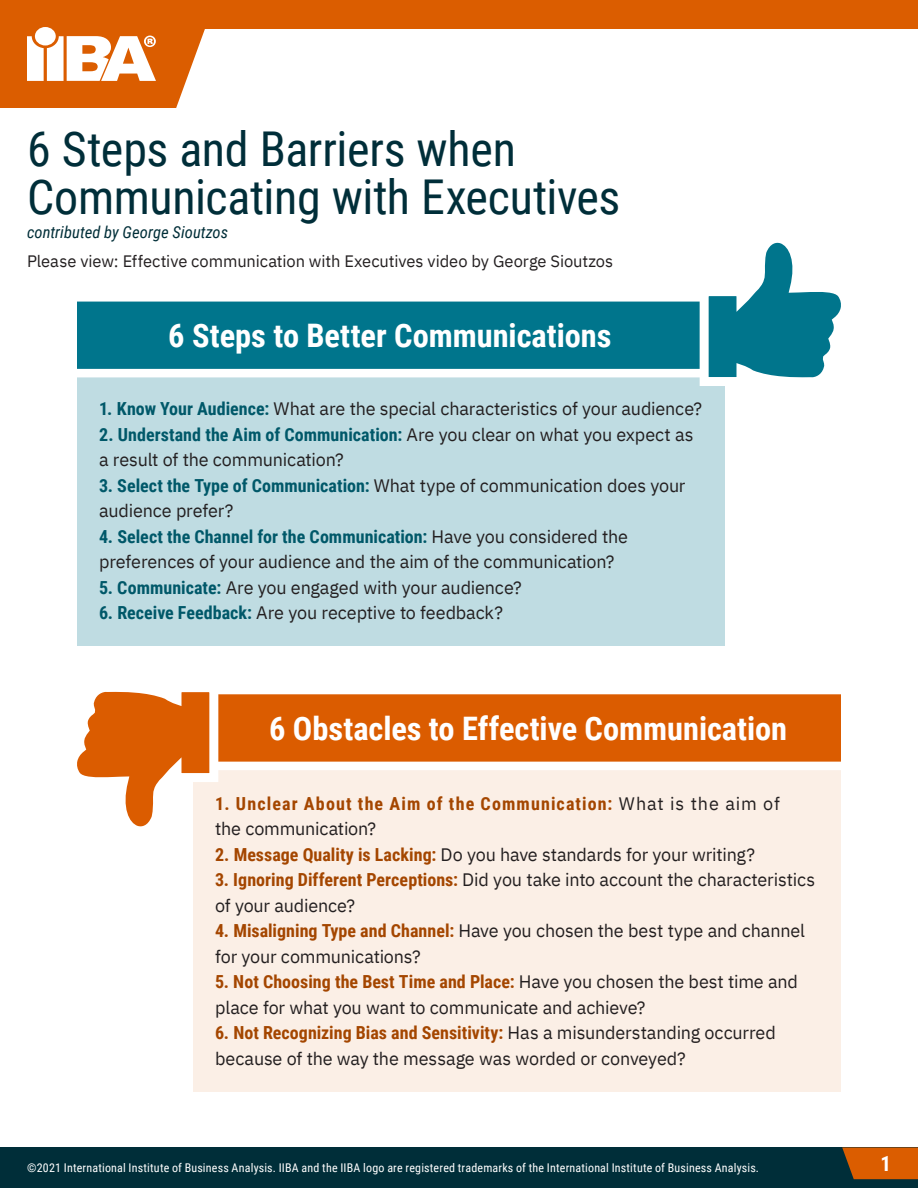
<style>
.page{position:relative;width:918px;height:1188px;background:#fff}
.page>*{position:absolute;margin:0;border:0;box-sizing:border-box;transform-origin:0 0}
.t1{font:48px/48px "Roboto Condensed";letter-spacing:-.005em;color:#002e39}
.Heading_1{font:700 32.4px "Roboto Condensed";color:#fff}
.t2{font:700 21px "Roboto Condensed";color:#fff}
.Heading_5{font:18px/25.5px "IBM Plex Sans";letter-spacing:-.01em;color:#231f20}
.Heading_5-2{font:700 18px/25.5px "Roboto Condensed";letter-spacing:.06em;color:#a44600}
.Body_Copy{font:16.5px "IBM Plex Sans";letter-spacing:-.005em;color:#231f20}
.Author_Byline{font:italic 16.5px "Roboto Condensed";letter-spacing:.005em;color:#002e38}
.t3{font:12px "Roboto Condensed";letter-spacing:.015em;color:#fff}
.s1{font-family:"Roboto Condensed";font-weight:700;color:#005869}
.s2{font-family:"IBM Plex Sans";font-weight:400;color:#231f20}
.s3{font-family:"Roboto Condensed";font-weight:700;color:#a44600}
</style>
<div class="page">
<div style="left:0;top:0;width:918px;height:28px;background:#db5d00"></div>
<div style="left:0;top:1148px;width:918px;height:40px;background:#002e39"></div>
<svg style="left:842px;top:1148px;width:76px;height:31px;background:#c95904"></svg>
<svg style="left:0;top:27px;width:225px;height:81px"></svg>
<div style="left:77px;top:322px;width:648px;height:324px;background:#bfdce2"></div>
<svg style="left:77px;top:301px;width:618px;height:77px;background:#1f869a"></svg>
<svg style="left:695px;top:242px;width:146px;height:144px"></svg>
<div style="left:193px;top:708px;width:648px;height:384px;background:#fbefe6"></div>
<svg style="left:223px;top:694px;width:618px;height:76px;background:#df6e1d"></svg>
<svg style="left:77px;top:691px;width:146px;height:136px"></svg>
<p class="t1" style="left:27px;top:123px;width:595px">6 Steps and Barriers when<br>Communicating with Executives</p>
<p class="Author_Byline" style="left:27px;top:220px;width:203px">contributed by George Sioutzos</p>
<p class="Body_Copy" style="left:27px;top:248px;width:588px">Please view: Effective communication with Executives video by George Sioutzos</p>
<p class="Heading_1" style="left:168px;top:313px;width:445px">6 Steps to Better Communications</p>
<p class="Heading_5" style="left:99px;top:395px;width:604px"><span class="s1">1. Know Your Audience:</span> What are the special characteristics of your audience?</p>
<p class="Heading_5" style="left:99px;top:420px;width:596px"><span class="s1">2. Understand the Aim of Communication:</span> Are you clear on what you expect as a result of the communication?</p>
<p class="Heading_5" style="left:99px;top:471px;width:588px"><span class="s1">3. Select the Type of Communication:</span> What type of communication does your audience prefer?</p>
<p class="Heading_5" style="left:99px;top:522px;width:531px"><span class="s1">4. Select the Channel for the Communication:</span> Have you considered the preferences of your audience and the aim of the communication?</p>
<p class="Heading_5" style="left:99px;top:573px;width:424px"><span class="s1">5. Communicate:</span> Are you engaged with your audience?</p>
<p class="Heading_5" style="left:99px;top:599px;width:405px"><span class="s1">6. Receive Feedback:</span> Are you receptive to feedback?</p>
<p class="Heading_1" style="left:269px;top:706px;width:520px">6 Obstacles to Effective Communication</p>
<p class="Heading_5-2" style="left:215px;top:790px;width:566px">1. Unclear About the Aim of the Communication: <span class="s2">What is the aim of the communication?</span></p>
<p class="Heading_5" style="left:215px;top:840px;width:542px"><span class="s3">2. Message Quality is Lacking:</span> Do you have standards for your writing?</p>
<p class="Heading_5" style="left:215px;top:865px;width:602px"><span class="s3">3. Ignoring Different Perceptions:</span> Did you take into account the characteristics of your audience?</p>
<p class="Heading_5" style="left:215px;top:916px;width:591px"><span class="s3">4. Misaligning Type and Channel:</span> Have you chosen the best type and channel for your communications?</p>
<p class="Heading_5" style="left:215px;top:967px;width:584px"><span class="s3">5. Not Choosing the Best Time and Place:</span> Have you chosen the best time and place for what you want to communicate and achieve?</p>
<p class="Heading_5" style="left:215px;top:1018px;width:562px"><span class="s3">6. Not Recognizing Bias and Sensitivity:</span> Has a misunderstanding occurred because of the way the message was worded or conveyed?</p>
<p class="t3" style="left:27px;top:1159px;width:734px">©2021 International Institute of Business Analysis. IIBA and the IIBA logo are registered trademarks of the International Institute of Business Analysis.</p>
<p class="t2" style="left:880px;top:1149px;width:12px">1</p>
</div>
